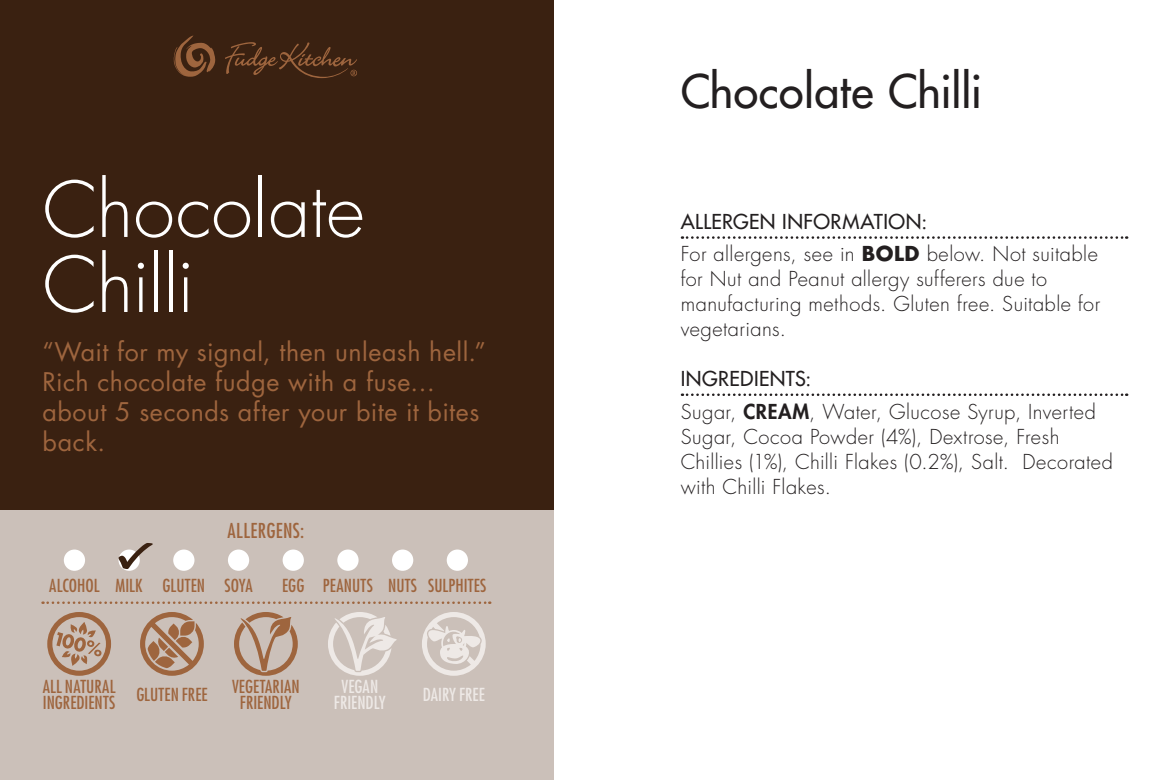
<style>
.page{position:relative;width:1170px;height:780px;background:#fff}
.page>*{position:absolute;margin:0;border:0;box-sizing:border-box;transform-origin:0 0}
.t1{font:300 75px/75px "Futura Std";color:#fff}
.t2{font:500 45px "Futura Std";letter-spacing:.01em;color:#231f20}
.t3{font:25px/30px "Futura Std";letter-spacing:.02em;color:#9e653e}
.t4{font:300 20px/25px "Futura Std";letter-spacing:.02em;color:#231f20}
.t5{font:condensed 20px "Futura Std";letter-spacing:.02em;color:#9e653e}
.t6{font:condensed 17.5px/16.2px "Futura Std";letter-spacing:.005em;color:#9e653e;text-align:center}
.t7{font:condensed 17.5px/16.2px "Futura Std";letter-spacing:.005em;color:#eee9e6;text-align:center}
.s1{font-weight:500}
.s2{font-weight:700}
.s3{font-weight:800}
</style>
<div class="page">
<div style="left:0;top:0;width:553px;height:510px;background:#3a2111"></div>
<div style="left:0;top:510px;width:553px;height:270px;background:#cbc0b9"></div>
<svg style="left:422px;top:612px;width:63px;height:63px"></svg>
<svg style="left:43px;top:601px;width:447px;height:3px"></svg>
<div style="left:64px;top:549px;width:21px;height:21px;background:#fff;border-radius:50%"></div>
<div style="left:282px;top:549px;width:22px;height:21px;background:#fff;border-radius:50%"></div>
<div style="left:118px;top:549px;width:22px;height:21px;background:#fff;border-radius:50%"></div>
<div style="left:337px;top:549px;width:21px;height:21px;background:#fff;border-radius:50%"></div>
<div style="left:173px;top:549px;width:21px;height:21px;background:#fff;border-radius:50%"></div>
<div style="left:392px;top:549px;width:21px;height:21px;background:#fff;border-radius:50%"></div>
<div style="left:228px;top:549px;width:21px;height:21px;background:#fff;border-radius:50%"></div>
<div style="left:446px;top:549px;width:22px;height:21px;background:#fff;border-radius:50%"></div>
<svg style="left:118px;top:543px;width:35px;height:26px"></svg>
<svg style="left:682px;top:236px;width:445px;height:3px"></svg>
<svg style="left:682px;top:393px;width:445px;height:3px"></svg>
<svg style="left:173px;top:35px;width:184px;height:43px"></svg>
<svg style="left:140px;top:612px;width:64px;height:63px"></svg>
<svg style="left:234px;top:612px;width:64px;height:63px"></svg>
<svg style="left:47px;top:612px;width:64px;height:63px"></svg>
<svg style="left:328px;top:612px;width:69px;height:63px"></svg>
<h1 class="t1" style="left:43px;top:174px;width:323px">Chocolate<br>Chilli</h1>
<p class="t3" style="left:43px;top:337px;width:445px">“Wait for my signal, then unleash hell.”<br>Rich chocolate fudge with a fuse… about 5 seconds after your bite it bites back.</p>
<p class="t5" style="left:227px;top:518px;width:78px">ALLERGENS:</p>
<p class="t6" style="left:49px;top:577px;width:205px">ALCOHOL MILK GLUTEN SOYA</p>
<p class="t6" style="left:282px;top:577px;width:206px">EGG PEANUTS NUTS SULPHITES</p>
<p class="t6" style="left:43px;top:677px;width:74px;text-align:left">ALL NATURAL<br>INGREDIENTS</p>
<p class="t7" style="left:334px;top:677px;width:53px">VEGAN<br>FRIENDLY</p>
<p class="t6" style="left:136px;top:686px;width:73px">GLUTEN FREE</p>
<p class="t6" style="left:232px;top:677px;width:69px">VEGETARIAN<br>FRIENDLY</p>
<p class="t7" style="left:422px;top:686px;width:64px">DAIRY FREE</p>
<h2 class="t2" style="left:680px;top:63px;width:303px">Chocolate Chilli</h2>
<p class="t4" style="left:680px;top:206px;width:418px;line-height:32px"><span class="s1">ALLERGEN INFORMATION:<br></span>For allergens, see in <span class="s2">BOLD</span> below. Not suitable</p>
<p class="t4" style="left:680px;top:267px;width:421px">for Nut and Peanut allergy sufferers due to manufacturing methods. Gluten free. Suitable for vegetarians.</p>
<p class="t4" style="left:680px;top:363px;width:417px;line-height:32px"><span class="s1">INGREDIENTS:<br></span>Sugar, <span class="s3">CREAM</span>, Water, Glucose Syrup, Inverted</p>
<p class="t4" style="left:680px;top:424px;width:433px">Sugar, Cocoa Powder (4%), Dextrose, Fresh<br>Chillies (1%), Chilli Flakes (0.2%), Salt. Decorated with Chilli Flakes.</p>
</div>
